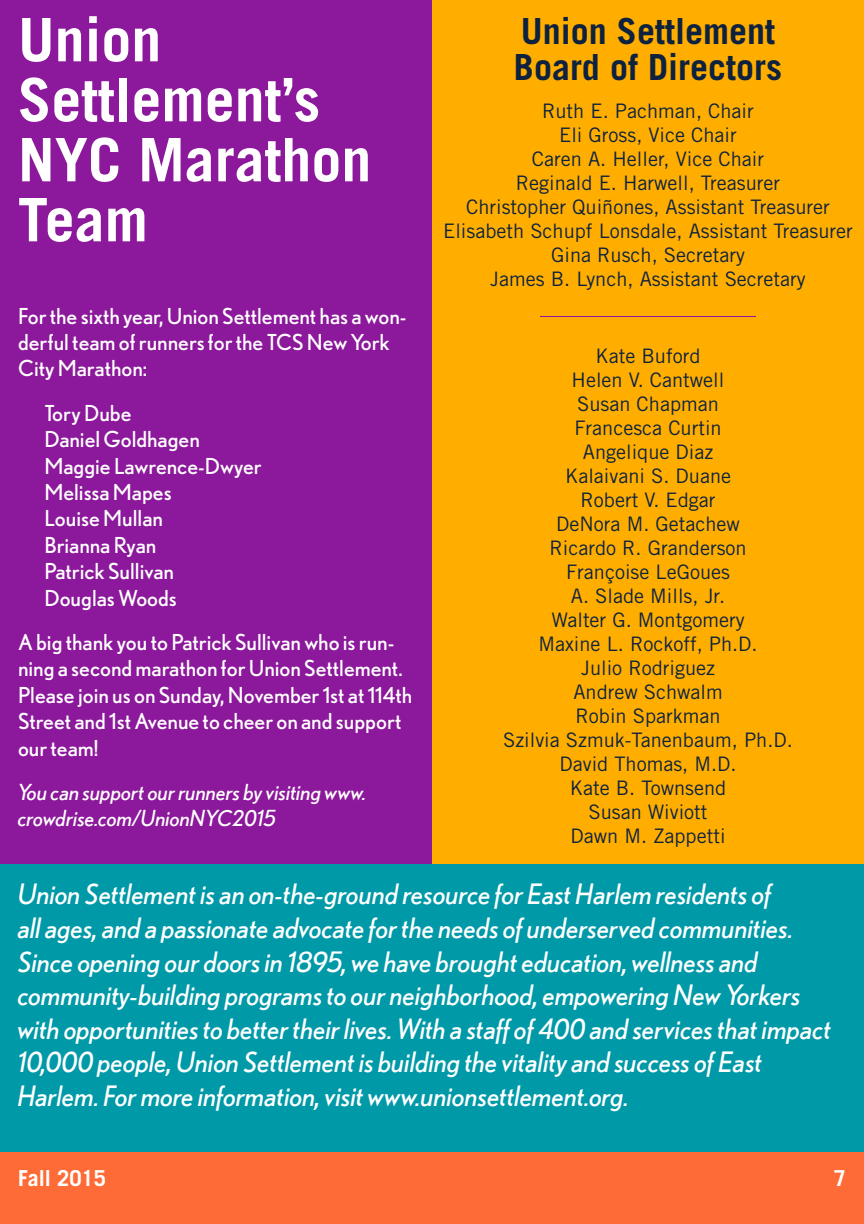
<style>
.page{position:relative;width:864px;height:1224px;background:#fff}
.page>*{position:absolute;margin:0;border:0;box-sizing:border-box;transform-origin:0 0}
.t1{font:700 60px/60px "Trade Gothic LT Std";color:#fff}
.t2{font:700 36px/36px "Trade Gothic LT Std";color:#0e223f}
.t3{font:italic 28px/33.6px "Nobel";color:#fff}
.t4{font:22px/26.4px "Nobel";color:#fff}
.t5{font:italic 22px/26.4px "Nobel";color:#fff}
.t6{font:700 22px "Trade Gothic LT Std";color:#fff}
.t7{font:20px/24px "Trade Gothic LT Std";color:#0e223f;text-align:center}
</style>
<div class="page">
<div style="left:0;top:1152px;width:864px;height:72px;background:#ff6b36"></div>
<div style="left:432px;top:0;width:432px;height:864px;background:#ffae00"></div>
<div style="left:0;top:0;width:432px;height:288px;background:#8c189b"></div>
<div style="left:0;top:288px;width:432px;height:576px;background:#8c189b"></div>
<hr style="left:540px;top:316px;width:216px;height:1px;background:#8c189b">
<div style="left:0;top:864px;width:864px;height:288px;background:#0099a8"></div>
<h1 class="t1" style="left:18px;top:9px;width:355px">Union<br>Settlement’s<br>NYC Marathon<br>Team</h1>
<p class="t4" style="left:18px;top:302px;width:390px">For the sixth year, Union Settlement has a won&shy;derful team of runners for the TCS New York<br>City Marathon:</p>
<p class="t4" style="left:44px;top:399px;width:219px">Tory Dube<br>Daniel Goldhagen<br>Maggie Lawrence-Dwyer<br>Melissa Mapes<br>Louise Mullan<br>Brianna Ryan<br>Patrick Sullivan<br>Douglas Woods</p>
<p class="t4" style="left:18px;top:629px;width:396px">A big thank you to Patrick Sullivan who is run&shy;ning a second marathon for Union Settlement.<br>Please join us on Sunday, November 1st at 114th Street and 1st Avenue to cheer on and support our team!</p>
<p class="t5" style="left:18px;top:779px;width:350px">You can support our runners by visiting www. crowdrise.com/UnionNYC2015</p>
<h2 class="t2" style="left:514px;top:13px;width:270px">Union Settlement<br>Board of Directors</h2>
<p class="t7" style="left:443px;top:99px;width:411px">Ruth E. Pachman, Chair<br>Eli Gross, Vice Chair<br>Caren A. Heller, Vice Chair<br>Reginald E. Harwell, Treasurer<br>Christopher Quiñones, Assistant Treasurer<br>Elisabeth Schupf Lonsdale, Assistant Treasurer<br>Gina Rusch, Secretary<br>James B. Lynch, Assistant Secretary</p>
<p class="t7" style="left:503px;top:344px;width:291px">Kate Buford<br>Helen V. Cantwell<br>Susan Chapman<br>Francesca Curtin<br>Angelique Diaz<br>Kalaivani S. Duane<br>Robert V. Edgar<br>DeNora M. Getachew<br>Ricardo R. Granderson<br>Françoise LeGoues<br>A. Slade Mills, Jr.<br>Walter G. Montgomery<br>Maxine L. Rockoff, Ph.D.<br>Julio Rodriguez<br>Andrew Schwalm<br>Robin Sparkman<br>Szilvia Szmuk-Tanenbaum, Ph.D.<br>David Thomas, M.D.<br>Kate B. Townsend<br>Susan Wiviott<br>Dawn M. Zappetti</p>
<p class="t3" style="left:18px;top:877px;width:815px">Union Settlement is an on-the-ground resource for East Harlem residents of<br>all ages, and a passionate advocate for the needs of underserved communities.<br>Since opening our doors in 1895, we have brought education, wellness and community-building programs to our neighborhood, empowering New Yorkers with opportunities to better their lives. With a staff of 400 and services that impact 10,000 people, Union Settlement is building the vitality and success of East Harlem. For more information, visit www.unionsettlement.org.</p>
<p class="t6" style="left:18px;top:1165px;width:90px">Fall 2015</p>
<p class="t6" style="left:834px;top:1165px;width:14px">7</p>
</div>
